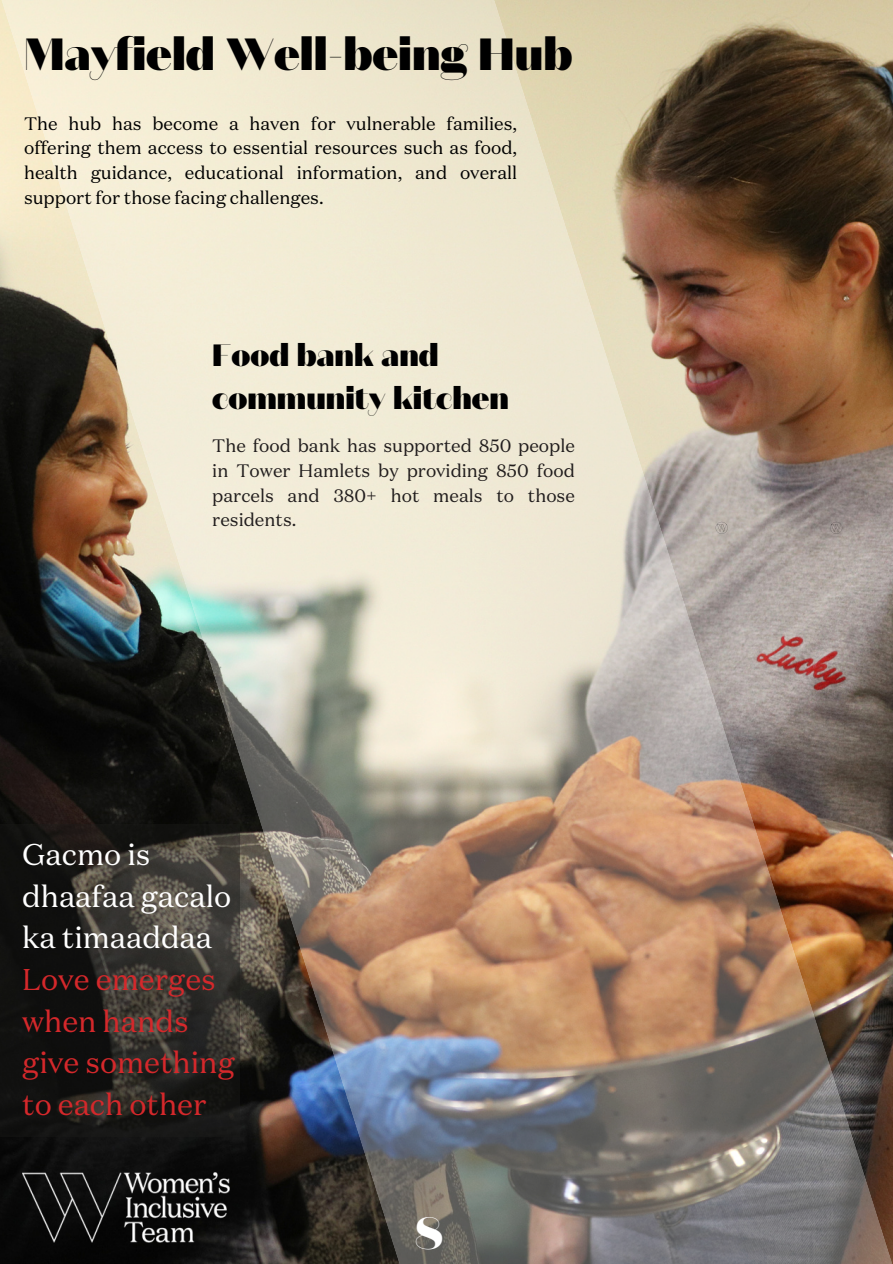
<style>
.page{position:relative;width:893px;height:1264px;background:#fff}
.page>*{position:absolute;margin:0;border:0;box-sizing:border-box;transform-origin:0 0}
.t1{font:900 45px "Domaine Sans Display";color:#000}
.t2{font:900 45px "Domaine Sans Display";color:#fff}
.t3{font:900 30.75px/42.9px "Domaine Sans Display";color:#000}
.t4{font:30px/41.7px "Domaine Text";color:#d5282b}
.t5{font:30px/41.7px "Domaine Text";color:#fff}
.t6{font:18px/24.8px "Domaine Text";color:#000;text-align:justify}
.t7{font:18px/24.8px "Domaine Text";color:#211d1d;text-align:justify}
</style>
<div class="page">
<img style="left:0;top:0;width:892px;height:1263px">
<img style="left:22px;top:1172px;width:207px;height:70px">
<svg style="left:0;top:824px;width:239px;height:312px"></svg>
<p class="t1" style="left:24px;top:25px;width:550px">Mayfield Well-being Hub</p>
<p class="t6" style="left:24px;top:110px;width:494px">The hub has become a haven for vulnerable families, offering them access to essential resources such as food, health guidance, educational information, and overall support for those facing challenges.</p>
<p class="t3" style="left:212px;top:335px;width:298px">Food bank and community kitchen</p>
<p class="t7" style="left:212px;top:433px;width:364px">The food bank has supported 850 people in Tower Hamlets by providing 850 food parcels and 380+ hot meals to those residents.</p>
<p class="t5" style="left:22px;top:832px;width:210px">Gacmo is dhaafaa gacalo ka timaaddaa</p>
<p class="t4" style="left:22px;top:957px;width:214px">Love emerges when hands give something to each other</p>
<p class="t2" style="left:415px;top:1203px;width:29px">8</p>
</div>
